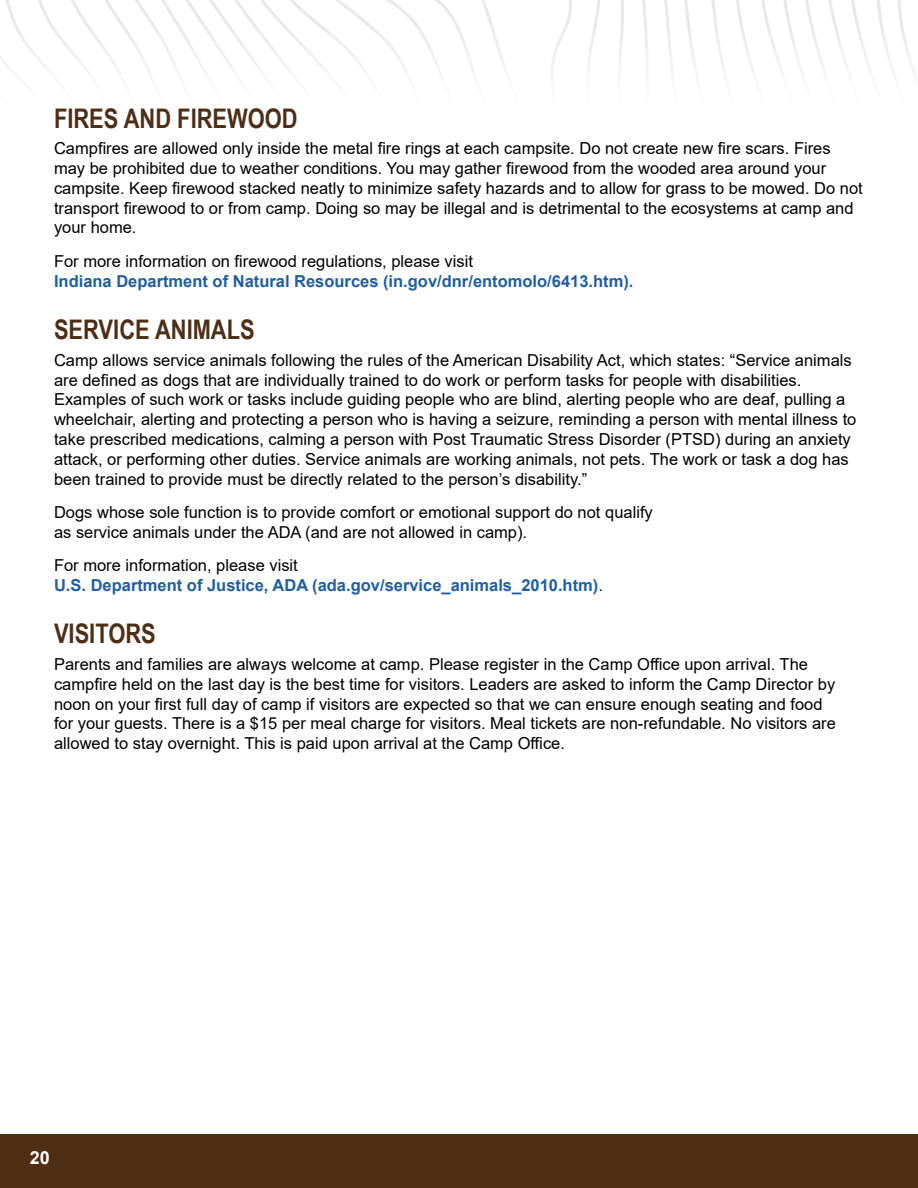
<style>
.page{position:relative;width:918px;height:1188px;background:#fff}
.page>*{position:absolute;margin:0;border:0;box-sizing:border-box;transform-origin:0 0}
.t1{font:700 27px "Arial Narrow";color:#4d2e16}
.t2{font:700 18px "Arial";color:#fff}
.t3{font:16.5px/19.8px "Arial";color:#000}
.t4{font:700 16.5px/19.8px "Arial";color:#215e9e}
.s1{font-weight:400;color:#000}
</style>
<div class="page">
<div style="left:0;top:1134px;width:918px;height:54px;background:#4e2f14"></div>
<svg style="left:0;top:0;width:170px;height:69px"></svg>
<svg style="left:170px;top:0;width:336px;height:69px"></svg>
<svg style="left:551px;top:0;width:363px;height:69px"></svg>
<h1 class="t1" style="left:54px;top:98px;width:245px">FIRES AND FIREWOOD</h1>
<p class="t3" style="left:54px;top:138px;width:810px">Campfires are allowed only inside the metal fire rings at each campsite. Do not create new fire scars. Fires may be prohibited due to weather conditions. You may gather firewood from the wooded area around your campsite. Keep firewood stacked neatly to minimize safety hazards and to allow for grass to be mowed. Do not transport firewood to or from camp. Doing so may be illegal and is detrimental to the ecosystems at camp and your home.</p>
<p class="t3" style="left:54px;top:251px;width:421px">For more information on firewood regulations, please visit</p>
<p class="t4" style="left:54px;top:271px;width:581px">Indiana Department of Natural Resources (in.gov/dnr/entomolo/6413.htm).</p>
<h1 class="t1" style="left:54px;top:309px;width:202px">SERVICE ANIMALS</h1>
<p class="t3" style="left:54px;top:350px;width:804px">Camp allows service animals following the rules of the American Disability Act, which states: “Service animals are defined as dogs that are individually trained to do work or perform tasks for people with disabilities.<br>Examples of such work or tasks include guiding people who are blind, alerting people who are deaf, pulling a wheelchair, alerting and protecting a person who is having a seizure, reminding a person with mental illness to take prescribed medications, calming a person with Post Traumatic Stress Disorder (PTSD) during an anxiety attack, or performing other duties. Service animals are working animals, not pets. The work or task a dog has been trained to provide must be directly related to the person’s disability.”</p>
<p class="t3" style="left:54px;top:502px;width:600px">Dogs whose sole function is to provide comfort or emotional support do not qualify as service animals under the ADA (and are not allowed in camp).</p>
<p class="t4" style="left:54px;top:555px;width:550px"><span class="s1">For more information, please visit<br></span>U.S. Department of Justice, ADA (ada.gov/service_animals_2010.htm)<span class="s1">.</span></p>
<h1 class="t1" style="left:54px;top:613px;width:103px">VISITORS</h1>
<p class="t3" style="left:54px;top:654px;width:783px">Parents and families are always welcome at camp. Please register in the Camp Office upon arrival. The campfire held on the last day is the best time for visitors. Leaders are asked to inform the Camp Director by noon on your first full day of camp if visitors are expected so that we can ensure enough seating and food for your guests. There is a $15 per meal charge for visitors. Meal tickets are non-refundable. No visitors are allowed to stay overnight. This is paid upon arrival at the Camp Office.</p>
<p class="t2" style="left:30px;top:1145px;width:22px">20</p>
</div>
